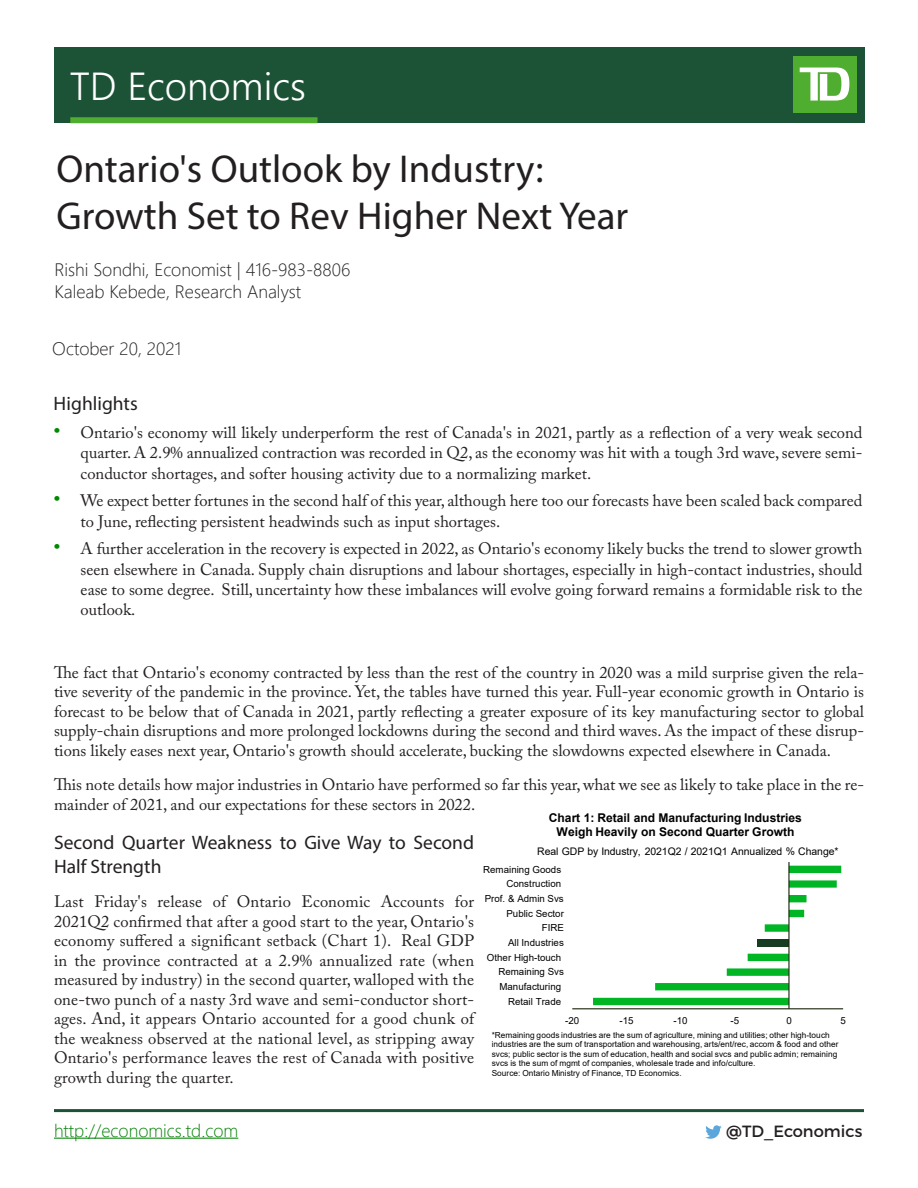
<style>
.page{position:relative;width:918px;height:1188px;background:#fff}
.page>*{position:absolute;margin:0;border:0;box-sizing:border-box;transform-origin:0 0}
.t1{font:39px/46.8px "Myriad Pro";color:#231f20}
.t2{font:39px "Webly Sleek UI Semilight";color:#fff}
.Subtitle{font:19.5px/24px "Myriad Pro";color:#231f20}
.Economist_Name{font:18px "Webly Sleek UI Light";color:#231f20}
.t3{font:18px "Webly Sleek UI Light";color:#038203}
.Date{font:18px "Webly Sleek UI Light";color:#231f20}
.Paragraph{font:16.5px/19.5px "Adobe Caslon Pro";color:#231f20;text-align:justify}
.t4{font:16.2px "Montserrat";color:#231f20}
.t5{font:700 12px/13.6px "Arial";color:#000;text-align:center}
.t6{font:10.5px "Arial";letter-spacing:-.005em;color:#000}
.t7{font:9.75px "Arial";color:#000}
.t8{font:8.25px/9.4px "Arial";letter-spacing:.01em;color:#000}
.s1{font-size:21px;color:#008a00}
</style>
<div class="page">
<div style="left:54px;top:47px;width:810px;height:76px;background:#1c5336"></div>
<div style="left:793px;top:56px;width:63px;height:57px;background:#4fad2f"></div>
<svg style="left:800px;top:68px;width:49px;height:33px"></svg>
<div style="left:70px;top:117px;width:248px;height:6px;background:#4fad2f"></div>
<svg style="left:705px;top:1125px;width:17px;height:14px"></svg>
<hr style="left:54px;top:1138px;width:184px;height:1px;background:#038203">
<hr style="left:54px;top:1109px;width:810px;height:3px;background:#1c5336">
<svg style="left:593px;top:866px;width:248px;height:139px"></svg>
<hr style="left:572px;top:1008px;width:271px;height:1px;background:#1a230b">
<hr style="left:788px;top:862px;width:2px;height:147px;background:#1a230b">
<h1 class="t2" style="left:70px;top:56px;width:238px">TD Economics</h1>
<p class="t1" style="left:57px;top:145px;width:573px">Ontario's Outlook by Industry:<br>Growth Set to Rev Higher Next Year</p>
<p class="Economist_Name" style="left:54px;top:256px;width:297px">Rishi Sondhi, Economist | 416-983-8806</p>
<p class="Economist_Name" style="left:54px;top:278px;width:248px">Kaleab Kebede, Research Analyst</p>
<p class="Date" style="left:52px;top:335px;width:130px">October 20, 2021</p>
<p class="Subtitle" style="left:54px;top:391px;width:86px">Highlights</p>
<p class="Paragraph" style="left:81px;top:422px;width:783px;line-height:20.2px;text-indent:-27px"><span class="s1">•</span> Ontario's economy will likely underperform the rest of Canada's in 2021, partly as a reflection of a very weak second quarter. A 2.9% annualized contraction was recorded in Q2, as the economy was hit with a tough 3rd wave, severe semi&shy;conductor shortages, and softer housing activity due to a normalizing market.</p>
<p class="Paragraph" style="left:81px;top:490px;width:783px;line-height:20.2px;text-indent:-27px"><span class="s1">•</span> We expect better fortunes in the second half of this year, although here too our forecasts have been scaled back compared to June, reflecting persistent headwinds such as input shortages.</p>
<p class="Paragraph" style="left:81px;top:538px;width:783px;line-height:20.2px;text-indent:-27px"><span class="s1">•</span> A further acceleration in the recovery is expected in 2022, as Ontario's economy likely bucks the trend to slower growth seen elsewhere in Canada. Supply chain disruptions and labour shortages, especially in high-contact industries, should ease to some degree. Still, uncertainty how these imbalances will evolve going forward remains a formidable risk to the outlook.</p>
<p class="Paragraph" style="left:54px;top:662px;width:812px">The fact that Ontario's economy contracted by less than the rest of the country in 2020 was a mild surprise given the rela&shy;tive severity of the pandemic in the province. Yet, the tables have turned this year. Full-year economic growth in Ontario is forecast to be below that of Canada in 2021, partly reflecting a greater exposure of its key manufacturing sector to global supply-chain disruptions and more prolonged lockdowns during the second and third waves. As the impact of these disrup&shy;tions likely eases next year, Ontario's growth should accelerate, bucking the slowdowns expected elsewhere in Canada.</p>
<p class="Paragraph" style="left:54px;top:775px;width:812px">This note details how major industries in Ontario have performed so far this year, what we see as likely to take place in the re&shy;mainder of 2021, and our expectations for these sectors in 2022.</p>
<p class="Subtitle" style="left:54px;top:830px;width:422px">Second Quarter Weakness to Give Way to Second<br>Half Strength</p>
<p class="Paragraph" style="left:54px;top:892px;width:422px">Last Friday's release of Ontario Economic Accounts for 2021Q2 confirmed that after a good start to the year, Ontario's economy suffered a significant setback (Chart 1). Real GDP in the province contracted at a 2.9% annualized rate (when measured by industry) in the second quarter, walloped with the one-two punch of a nasty 3rd wave and semi-conductor short&shy;ages. And, it appears Ontario accounted for a good chunk of the weakness observed at the national level, as stripping away Ontario's performance leaves the rest of Canada with positive growth during the quarter.</p>
<p class="t5" style="left:549px;top:811px;width:254px">Chart 1: Retail and Manufacturing Industries<br>Weigh Heavily on Second Quarter Growth</p>
<p class="t6" style="left:537px;top:844px;width:303px">Real GDP by Industry, 2021Q2 / 2021Q1 Annualized % Change*</p>
<p class="t7" style="left:483px;top:862px;width:80px">Remaining Goods</p>
<p class="t7" style="left:506px;top:877px;width:56px">Construction</p>
<p class="t7" style="left:485px;top:892px;width:81px">Prof. &amp; Admin Svs</p>
<p class="t7" style="left:506px;top:906px;width:59px">Public Sector</p>
<p class="t7" style="left:542px;top:921px;width:24px">FIRE</p>
<p class="t7" style="left:508px;top:936px;width:57px">All Industries</p>
<p class="t7" style="left:487px;top:950px;width:76px">Other High-touch</p>
<p class="t7" style="left:498px;top:965px;width:67px">Remaining Svs</p>
<p class="t7" style="left:499px;top:980px;width:63px">Manufacturing</p>
<p class="t7" style="left:508px;top:995px;width:55px">Retail Trade</p>
<p class="t7" style="left:565px;top:1013px;width:16px">-20</p>
<p class="t7" style="left:619px;top:1013px;width:16px">-15</p>
<p class="t7" style="left:674px;top:1013px;width:16px">-10</p>
<p class="t7" style="left:731px;top:1013px;width:10px">-5</p>
<p class="t7" style="left:786px;top:1013px;width:7px">0</p>
<p class="t7" style="left:841px;top:1013px;width:7px">5</p>
<p class="t8" style="left:492px;top:1030px;width:348px">*Remaining goods industries are the sum of agriculture, mining and utilities; other high-touch industries are the sum of transportation and warehousing, arts/ent/rec, accom &amp; food and other svcs; public sector is the sum of education, health and social svcs and public admin; remaining svcs is the sum of mgmt of companies, wholesale trade and info/culture.<br>Source: Ontario Ministry of Finance, TD Economics.</p>
<p class="t3" style="left:54px;top:1117px;width:186px">http://economics.td.com</p>
<p class="t4" style="left:726px;top:1121px;width:138px">@TD_Economics</p>
</div>
